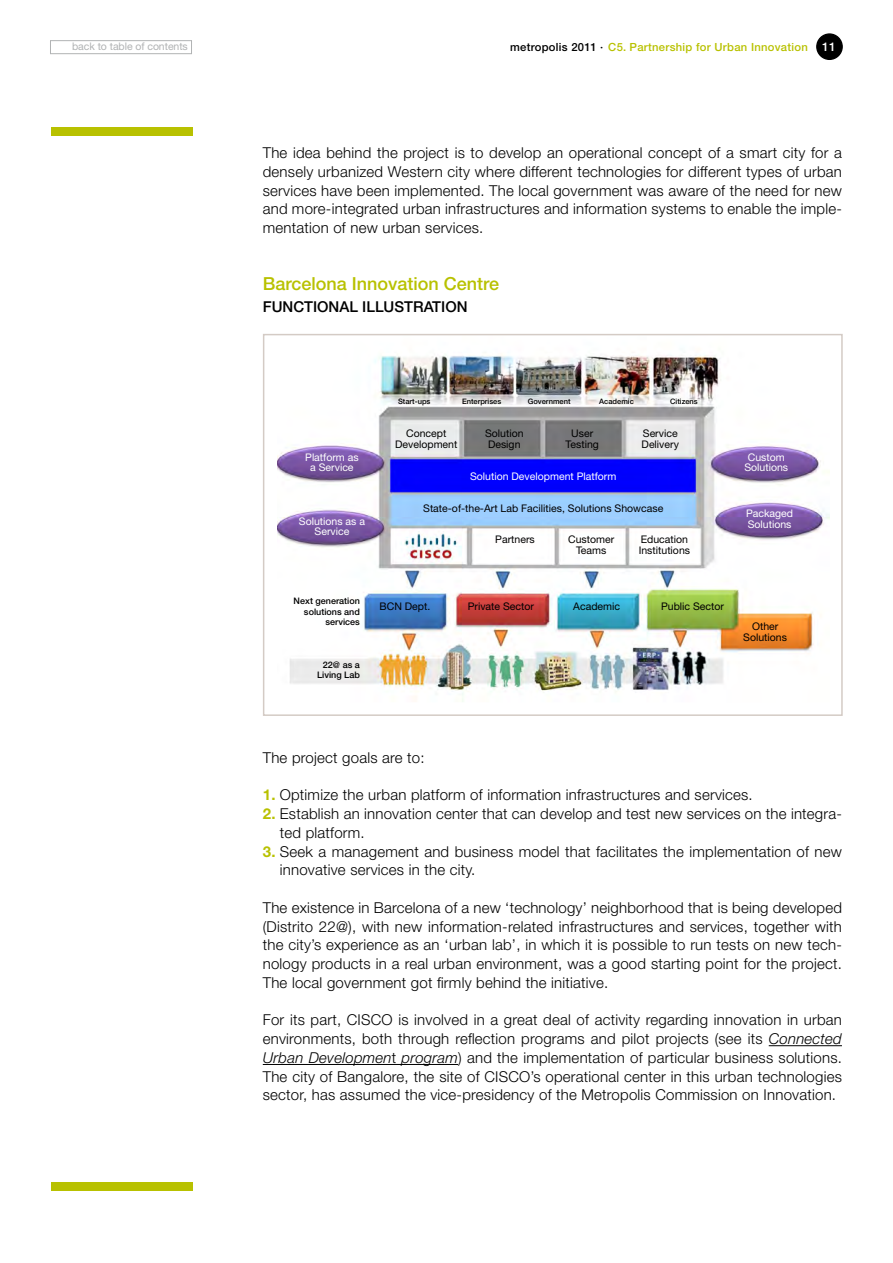
<style>
.page{position:relative;width:893px;height:1263px;background:#fff}
.page>*{position:absolute;margin:0;border:0;box-sizing:border-box;transform-origin:0 0}
.t1{font:500 18px "Helvetica Neue LT";color:#b8c100}
.t2{font:300 15px/18.8px "Helvetica Neue LT";letter-spacing:.015em;color:#000;text-align:justify}
.t3{font:500 15px "Helvetica Neue LT";color:#000}
.t4{font:500 11.25px "Helvetica Neue LT";letter-spacing:.025em;color:#b8c100}
.t5{font:10.5px/10.5px "Helvetica Neue LT";color:#000;text-align:center}
.t6{font:10.5px/10.5px "Helvetica Neue LT";color:#fff;text-align:center}
.t7{font:10.5px "Helvetica Neue LT";letter-spacing:-.005em;color:#b1b3b4}
.t8{font:500 9px/10.5px "Helvetica Neue LT";color:#000;text-align:right}
.t9{font:500 7.5px "Helvetica Neue LT";color:#000}
.s1{color:#000}
.s2{font-size:12px;color:#fff}
.s3{font-weight:700;color:#b8c100}
.s4{font-style:italic}
</style>
<div class="page">
<div style="left:817px;top:34px;width:25px;height:25px;background:#000;border-radius:50%"></div>
<div style="left:816px;top:33px;width:27px;height:27px;border:1px solid #000;border-radius:50%"></div>
<div style="left:51px;top:128px;width:141px;height:8px;background:#b8c100"></div>
<div style="left:51px;top:1182px;width:141px;height:9px;background:#b8c100"></div>
<div style="left:50px;top:40px;width:142px;height:14px;border:1px solid #b1b3b4"></div>
<hr style="left:769px;top:1045px;width:73px;height:1px;background:#000">
<hr style="left:263px;top:1064px;width:195px;height:1px;background:#000">
<img style="left:278px;top:354px;width:551px;height:348px">
<div style="left:263px;top:334px;width:580px;height:382px;border:2px solid #d4cbc5"></div>
<p class="t7" style="left:72px;top:40px;width:117px">back to table of contents</p>
<p class="t4" style="left:510px;top:40px;width:327px"><span class="s1">metropolis 2011 ·</span> C5. Partnership for Urban Innovation <span class="s2">11</span></p>
<p class="t2" style="left:263px;top:143px;width:581px">The idea behind the project is to develop an operational concept of a smart city for a densely urbanized Western city where different technologies for different types of urban services have been implemented. The local government was aware of the need for new and more-integrated urban infrastructures and information systems to enable the imple&shy;mentation of new urban services.</p>
<p class="t1" style="left:263px;top:273px;width:238px">Barcelona Innovation Centre</p>
<p class="t3" style="left:263px;top:298px;width:11px">FUN</p>
<p class="t3" style="left:293px;top:298px;width:46px">CTIONAL</p>
<p class="t3" style="left:362px;top:298px;width:15px">ILLUSTRAT</p>
<p class="t3" style="left:441px;top:298px;width:26px">ION</p>
<p class="t6" style="left:305px;top:451px;width:55px">Platform as a Service</p>
<p class="t6" style="left:299px;top:516px;width:68px">Solutions as a<br>Service</p>
<p class="t9" style="left:398px;top:397px;width:34px">Start-ups</p>
<p class="t9" style="left:462px;top:397px;width:41px">Enterprises</p>
<p class="t9" style="left:528px;top:397px;width:44px">Government</p>
<p class="t9" style="left:599px;top:397px;width:36px">Academic</p>
<p class="t9" style="left:670px;top:397px;width:29px">Citizens</p>
<p class="t5" style="left:395px;top:428px;width:64px">Concept<br>Development</p>
<p class="t5" style="left:485px;top:428px;width:40px;text-align:left">Solution<br>Design</p>
<p class="t5" style="left:566px;top:428px;width:35px">User<br>Testing</p>
<p class="t5" style="left:642px;top:428px;width:39px;text-align:left">Service<br>Delivery</p>
<p class="t6" style="left:470px;top:470px;width:148px">Solution Development Platform</p>
<p class="t5" style="left:423px;top:503px;width:242px">State-of-the-Art Lab Facilities, Solutions Showcase</p>
<p class="t5" style="left:495px;top:534px;width:41px">Partners</p>
<p class="t5" style="left:568px;top:534px;width:48px">Customer<br>Teams</p>
<p class="t5" style="left:639px;top:534px;width:53px;text-align:left">Education<br>Institutions</p>
<p class="t8" style="left:294px;top:595px;width:68px">Next generation solutions and services</p>
<p class="t8" style="left:317px;top:659px;width:44px">22@ as a<br>Living Lab</p>
<p class="t5" style="left:380px;top:601px;width:52px">BCN Dept.</p>
<p class="t5" style="left:468px;top:601px;width:68px">Private Sector</p>
<p class="t5" style="left:573px;top:601px;width:48px">Academic</p>
<p class="t5" style="left:661px;top:601px;width:65px">Public Sector</p>
<p class="t6" style="left:744px;top:452px;width:45px">Custom<br>Solutions</p>
<p class="t6" style="left:746px;top:508px;width:49px;text-align:left">Packaged<br>Solutions</p>
<p class="t5" style="left:743px;top:621px;width:45px">Other<br>Solutions</p>
<p class="t2" style="left:263px;top:748px;width:163px">The project goals are to:</p>
<p class="t2" style="left:263px;top:785px;width:491px"><span class="s3">1.</span> Optimize the urban platform of information infrastructures and services.</p>
<p class="t2" style="left:280px;top:804px;width:564px;text-indent:-17px"><span class="s3">2.</span> Establish an innovation center that can develop and test new services on the integra&shy;ted platform.</p>
<p class="t2" style="left:280px;top:842px;width:564px;text-indent:-17px"><span class="s3">3.</span> Seek a management and business model that facilitates the implementation of new innovative services in the city.</p>
<p class="t2" style="left:263px;top:898px;width:581px">The existence in Barcelona of a new ‘technology’ neighborhood that is being developed (Distrito 22@), with new information-related infrastructures and services, together with the city’s experience as an ‘urban lab’, in which it is possible to run tests on new tech&shy;nology products in a real urban environment, was a good starting point for the project.<br>The local government got firmly behind the initiative.</p>
<p class="t2" style="left:263px;top:1010px;width:581px">For its part, CISCO is involved in a great deal of activity regarding innovation in urban environments, both through reflection programs and pilot projects (see its <span class="s4">Connected Urban Developmen</span>t <span class="s4">program</span>) and the implementation of particular business solutions.<br>The city of Bangalore, the site of CISCO’s operational center in this urban technologies sector, has assumed the vice-presidency of the Metropolis Commission on Innovation.</p>
</div>
